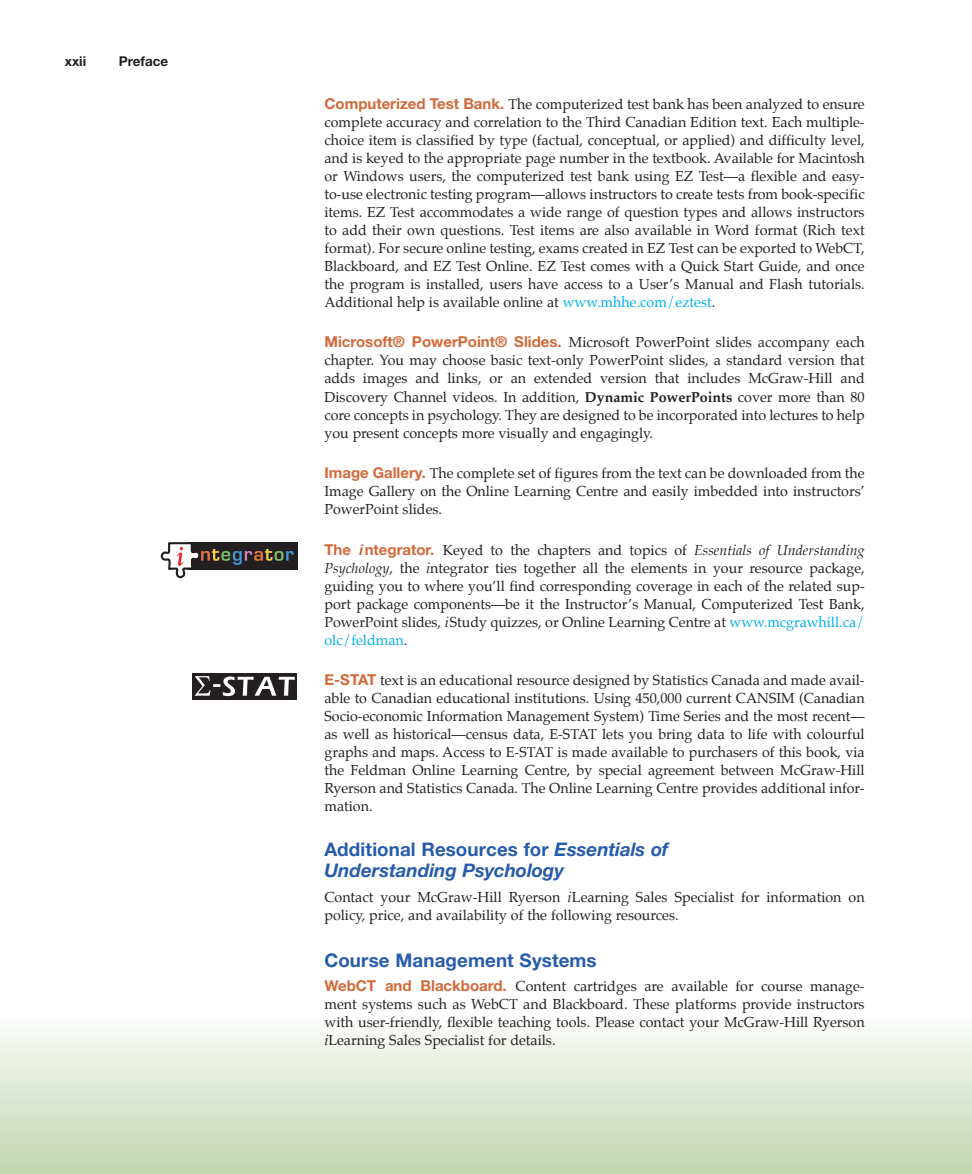
<style>
.page{position:relative;width:972px;height:1174px;background:#fff}
.page>*{position:absolute;margin:0;border:0;box-sizing:border-box;transform-origin:0 0}
.bch_hb{font:italic 700 18.75px/21px "Helvetica Neue";letter-spacing:-.005em;color:#275caa}
.bch_hb-2{font:700 18.75px "Helvetica Neue LT";letter-spacing:.005em;color:#275caa}
.bch_tx_1st{font:14.25px/18px "Palatino";color:#231f20;text-align:justify}
.t1{font:700 13.5px "Helvetica Neue LT";color:#231f20}
.s1{font-family:"Helvetica Neue LT";font-weight:700;font-size:15px;color:#d26939}
.s2{color:#00aeef}
.s3{font-weight:700}
.s4{font-family:"Helvetica Neue";font-weight:700;font-style:italic;font-size:15px;color:#d26939}
.s5{font-style:italic}
.s6{font-style:normal}
</style>
<div class="page">
<div style="left:0;top:1013px;width:971px;height:160px;background:linear-gradient(to bottom,#fdfdfc,#c2d5af)"></div>
<div style="left:187px;top:542px;width:110px;height:27px;background:#231f20"></div>
<svg style="left:161px;top:542px;width:132px;height:36px"></svg>
<div style="left:192px;top:673px;width:105px;height:26px;background:#231f20"></div>
<svg style="left:195px;top:676px;width:100px;height:20px"></svg>
<p class="t1" style="left:65px;top:53px;width:23px">xxii</p>
<p class="t1" style="left:119px;top:53px;width:51px">Preface</p>
<p class="bch_tx_1st" style="left:324px;top:95px;width:542px"><span class="s1">Computerized Test Bank.</span> The computerized test bank has been analyzed to ensure complete accuracy and correlation to the Third Canadian Edition text. Each multiple&shy;choice item is classified by type (factual, conceptual, or applied) and difficulty level, and is keyed to the appropriate page number in the textbook. Available for Macintosh or Windows users, the computerized test bank using EZ Test—a flexible and easy&shy;to-use electronic testing program—allows instructors to create tests from book-specific items. EZ Test accommodates a wide range of question types and allows instructors to add their own questions. Test items are also available in Word format (Rich text format). For secure online testing, exams created in EZ Test can be exported to WebCT, Blackboard, and EZ Test Online. EZ Test comes with a Quick Start Guide, and once the program is installed, users have access to a User’s Manual and Flash tutorials.<br>Additional help is available online at <span class="s2">www.mhhe.com/eztest</span>.</p>
<p class="bch_tx_1st" style="left:324px;top:333px;width:542px"><span class="s1">Microsoft® PowerPoint® Slides.</span> Microsoft PowerPoint slides accompany each chapter. You may choose basic text-only PowerPoint slides, a standard version that adds images and links, or an extended version that includes McGraw-Hill and Discovery Channel videos. In addition, <span class="s3">Dynamic PowerPoints</span> cover more than 80 core concepts in psychology. They are designed to be incorporated into lectures to help you present concepts more visually and engagingly.</p>
<p class="bch_tx_1st" style="left:324px;top:464px;width:542px"><span class="s1">Image Gallery.</span> The complete set of figures from the text can be downloaded from the Image Gallery on the Online Learning Centre and easily imbedded into instructors’ PowerPoint slides.</p>
<p class="bch_tx_1st" style="left:324px;top:540px;width:542px"><span class="s1">The</span> <span class="s4">i</span><span class="s1">ntegrator.</span> Keyed to the chapters and topics of <span class="s5">Essentials of Understanding Psychology</span>, the <span class="s5">i</span>ntegrator ties together all the elements in your resource package, guiding you to where you’ll find corresponding coverage in each of the related sup&shy;port package components—be it the Instructor’s Manual, Computerized Test Bank, PowerPoint slides, <span class="s5">i</span>Study quizzes, or Online Learning Centre at <span class="s2">www.mcgrawhill.ca/ olc/feldman</span>.</p>
<p class="bch_tx_1st" style="left:324px;top:671px;width:542px"><span class="s1">E-STAT</span> text is an educational resource designed by Statistics Canada and made avail&shy;able to Canadian educational institutions. Using 450,000 current CANSIM (Canadian Socio-economic Information Management System) Time Series and the most recent— as well as historical—census data, E-STAT lets you bring data to life with colourful graphs and maps. Access to E-STAT is made available to purchasers of this book, via the Feldman Online Learning Centre, by special agreement between McGraw-Hill Ryerson and Statistics Canada. The Online Learning Centre provides additional infor&shy;mation.</p>
<p class="bch_hb" style="left:324px;top:838px;width:345px"><span class="s6">Additional Resources for</span> Essentials of<br>Understanding Psychology</p>
<p class="bch_tx_1st" style="left:324px;top:888px;width:542px">Contact your McGraw-Hill Ryerson <span class="s5">i</span>Learning Sales Specialist for information on policy, price, and availability of the following resources.</p>
<p class="bch_hb-2" style="left:324px;top:948px;width:274px">Course Management Systems</p>
<p class="bch_tx_1st" style="left:324px;top:977px;width:542px"><span class="s1">WebCT and Blackboard.</span> Content cartridges are available for course manage&shy;ment systems such as WebCT and Blackboard. These platforms provide instructors with user-friendly, flexible teaching tools. Please contact your McGraw-Hill Ryerson <span class="s5">i</span>Learning Sales Specialist for details.</p>
</div>
